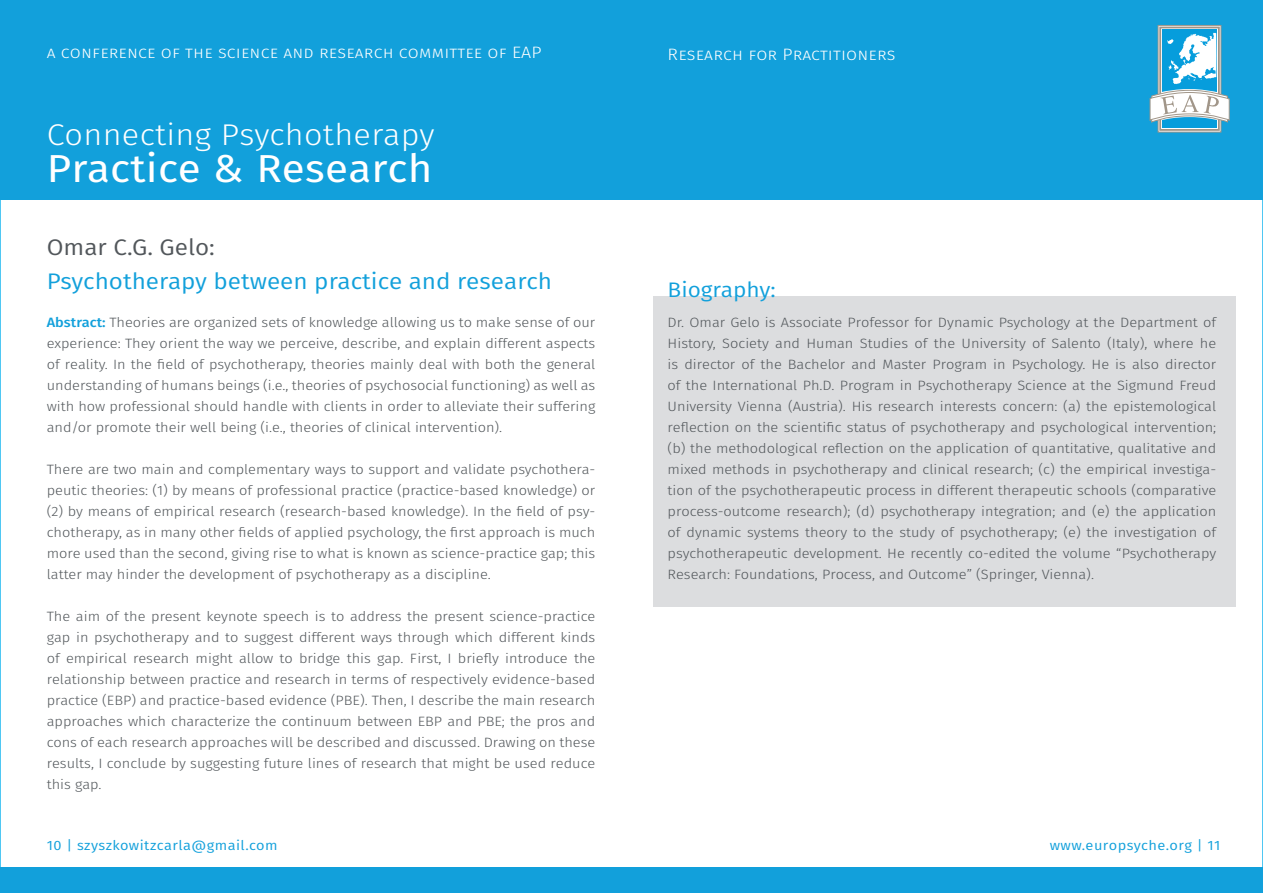
<style>
.page{position:relative;width:1263px;height:893px;background:#fff}
.page>*{position:absolute;margin:0;border:0;box-sizing:border-box;transform-origin:0 0}
.t1{font:39px "Fira Sans";letter-spacing:.005em;color:#fff;scale:1.08 1}
.t2{font:300 30px "Fira Sans";color:#fff;scale:1.08 1}
.t3{font:22.5px "Fira Sans";color:#12a0db;scale:1.08 1}
.t4{font:22.5px "Fira Sans";color:#52575b;scale:1.08 1}
.t5{font:21px "Fira Sans";color:#12a0db;scale:1.08 1}
.t6{font:300 16.5px "Fira Sans";letter-spacing:.01em;color:#fff;scale:1.08 1}
.t7{font:300 13.5px/21px "Fira Sans";color:#52575b;text-align:justify;scale:1.08 1}
.t8{font:13.5px "Fira Sans";letter-spacing:.03em;color:#12a0db;scale:1.08 1}
.s1{font-weight:500;color:#12a0db}
</style>
<div class="page">
<div style="left:0;top:0;width:1263px;height:200px;background:#12a0db"></div>
<div style="left:0;top:867px;width:1263px;height:26px;background:#12a0db"></div>
<div style="left:653px;top:297px;width:583px;height:310px;background:#dcdddf"></div>
<div style="left:1162px;top:29px;width:55px;height:99px;background:#069ddc"></div>
<div style="left:1158px;top:25px;width:63px;height:107px;border:1px solid #a19689"></div>
<div style="left:1159px;top:27px;width:61px;height:104px;border:2px solid #a19689"></div>
<svg style="left:1150px;top:33px;width:79px;height:90px"></svg>
<p class="t6" style="left:47px;top:41px;width:460px">a conference of the science and research committee of EAP</p>
<h2 class="t2" style="left:47px;top:113px;width:361px">Connecting Psychotherapy</h2>
<h1 class="t1" style="left:47px;top:139px;width:359px">Practice &amp; Research</h1>
<h3 class="t4" style="left:47px;top:230px;width:157px">Omar C.G. Gelo:</h3>
<h3 class="t3" style="left:47px;top:265px;width:469px">Psychotherapy between practice and research</h3>
<p class="t7" style="left:47px;top:312px;width:509px"><span class="s1">Abstract:</span> Theories are organized sets of knowledge allowing us to make sense of our experience: They orient the way we perceive, describe, and explain different aspects of reality. In the field of psychotherapy, theories mainly deal with both the general understanding of humans beings (i.e., theories of psychosocial functioning) as well as with how professional should handle with clients in order to alleviate their suffering and/or promote their well being (i.e., theories of clinical intervention).</p>
<p class="t7" style="left:47px;top:459px;width:509px">There are two main and complementary ways to support and validate psychothera&shy;peutic theories: (1) by means of professional practice (practice-based knowledge) or (2) by means of empirical research (research-based knowledge). In the field of psy&shy;chotherapy, as in many other fields of applied psychology, the first approach is much more used than the second, giving rise to what is known as science-practice gap; this latter may hinder the development of psychotherapy as a discipline.</p>
<p class="t7" style="left:47px;top:606px;width:509px">The aim of the present keynote speech is to address the present science-practice gap in psychotherapy and to suggest different ways through which different kinds of empirical research might allow to bridge this gap. First, I briefly introduce the relationship between practice and research in terms of respectively evidence-based practice (EBP) and practice-based evidence (PBE). Then, I describe the main research approaches which characterize the continuum between EBP and PBE; the pros and cons of each research approaches will be described and discussed. Drawing on these results, I conclude by suggesting future lines of research that might be used reduce this gap.</p>
<p class="t6" style="left:668px;top:42px;width:213px">Research for Practitioners</p>
<h3 class="t5" style="left:668px;top:274px;width:102px">Biography:</h3>
<p class="t7" style="left:668px;top:312px;width:510px">Dr. Omar Gelo is Associate Professor for Dynamic Psychology at the Department of History, Society and Human Studies of the University of Salento (Italy), where he is director of the Bachelor and Master Program in Psychology. He is also director of the International Ph.D. Program in Psychotherapy Science at the Sigmund Freud University Vienna (Austria). His research interests concern: (a) the epistemological reflection on the scientific status of psychotherapy and psychological intervention; (b) the methodological reflection on the application of quantitative, qualitative and mixed methods in psychotherapy and clinical research; (c) the empirical investiga&shy;tion of the psychotherapeutic process in different therapeutic schools (comparative process-outcome research); (d) psychotherapy integration; and (e) the application of dynamic systems theory to the study of psychotherapy; (e) the investigation of psychotherapeutic development. He recently co-edited the volume “Psychotherapy Research: Foundations, Process, and Outcome” (Springer, Vienna).</p>
<p class="t8" style="left:47px;top:836px;width:215px">10 | szyszkowitzcarla@gmail.com</p>
<p class="t8" style="left:1050px;top:836px;width:160px">www.europsyche.org | 11</p>
</div>
